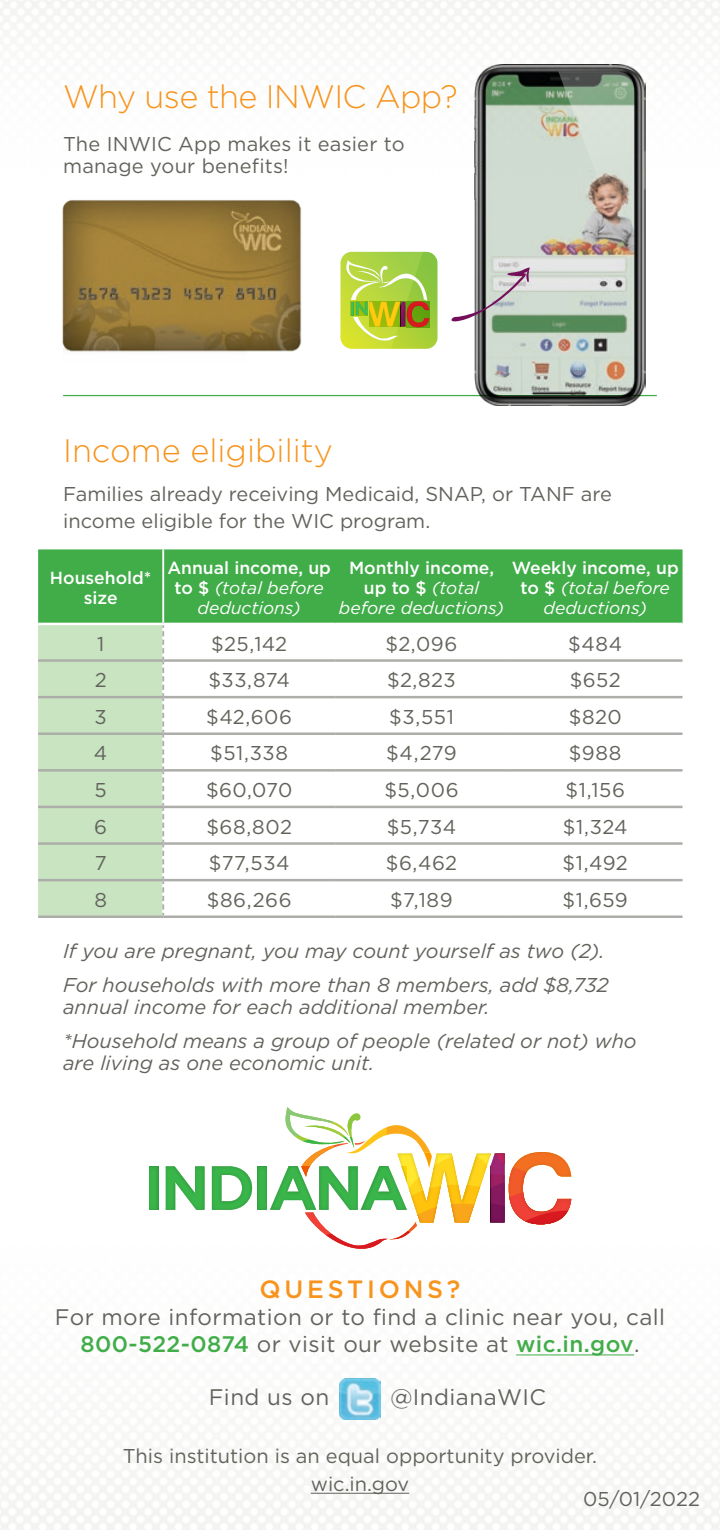
<style>
.page{position:relative;width:720px;height:1530px;background:#fff}
.page>*{position:absolute;margin:0;border:0;box-sizing:border-box;transform-origin:0 0}
.t1{font:300 32.5px "Gotham HTF";letter-spacing:-.02em;color:#f7941d}
.t2{font:300 32.5px "Gotham HTF";color:#f7941d}
.t3{font:500 25px "Gotham HTF";letter-spacing:.15em;color:#f7941d}
.t4{font:22.5px/27px "Gotham HTF";letter-spacing:.02em;color:#63635d;text-align:center}
.t5{font:20px/27.5px "Gotham HTF";color:#63635d}
.t6{font:italic 20px/33.8px "Gotham HTF";color:#63635d}
.t7{font:italic 17.5px/20px "Gotham HTF";color:#fff;text-align:center}
.t8{font:500 17.5px/20px "Gotham HTF";color:#fff;text-align:center}
.s1{font-weight:500;font-style:normal}
.s2{font-weight:500;color:#41ad49}
</style>
<div class="page">
<hr style="left:63px;top:395px;width:594px;height:1px;background:#41ad49">
<img style="left:0;top:1166px;width:720px;height:364px">
<img style="left:474px;top:64px;width:172px;height:342px">
<img style="left:558px;top:71px;width:76px;height:206px">
<hr style="left:311px;top:1493px;width:98px;height:1px;background:#63635d">
<div style="left:149px;top:1166px;width:9px;height:44px;background:#38b349"></div>
<svg style="left:166px;top:1166px;width:39px;height:44px"></svg>
<svg style="left:212px;top:1166px;width:40px;height:44px"></svg>
<div style="left:257px;top:1166px;width:10px;height:44px;background:#38b349"></div>
<svg style="left:270px;top:1107px;width:301px;height:144px"></svg>
<div style="left:38px;top:549px;width:645px;height:74px;background:#41ad49"></div>
<div style="left:38px;top:625px;width:126px;height:290px;background:#c8e4c1"></div>
<hr style="left:38px;top:659px;width:125px;height:3px;background:#adaea9">
<hr style="left:163px;top:659px;width:172px;height:3px;background:#adaea9">
<hr style="left:335px;top:659px;width:173px;height:3px;background:#adaea9">
<hr style="left:508px;top:659px;width:175px;height:3px;background:#adaea9">
<hr style="left:38px;top:696px;width:125px;height:2px;background:#adaea9">
<hr style="left:163px;top:696px;width:172px;height:2px;background:#adaea9">
<hr style="left:335px;top:696px;width:173px;height:2px;background:#adaea9">
<hr style="left:508px;top:696px;width:175px;height:2px;background:#adaea9">
<hr style="left:38px;top:732px;width:125px;height:3px;background:#adaea9">
<hr style="left:163px;top:732px;width:172px;height:3px;background:#adaea9">
<hr style="left:335px;top:732px;width:173px;height:3px;background:#adaea9">
<hr style="left:508px;top:732px;width:175px;height:3px;background:#adaea9">
<hr style="left:38px;top:769px;width:125px;height:3px;background:#adaea9">
<hr style="left:163px;top:769px;width:172px;height:3px;background:#adaea9">
<hr style="left:335px;top:769px;width:173px;height:3px;background:#adaea9">
<hr style="left:508px;top:769px;width:175px;height:3px;background:#adaea9">
<hr style="left:38px;top:806px;width:125px;height:2px;background:#adaea9">
<hr style="left:163px;top:806px;width:172px;height:2px;background:#adaea9">
<hr style="left:335px;top:806px;width:173px;height:2px;background:#adaea9">
<hr style="left:508px;top:806px;width:175px;height:2px;background:#adaea9">
<hr style="left:38px;top:842px;width:125px;height:3px;background:#adaea9">
<hr style="left:163px;top:842px;width:172px;height:3px;background:#adaea9">
<hr style="left:335px;top:842px;width:173px;height:3px;background:#adaea9">
<hr style="left:508px;top:842px;width:175px;height:3px;background:#adaea9">
<hr style="left:38px;top:879px;width:125px;height:2px;background:#adaea9">
<hr style="left:163px;top:879px;width:172px;height:2px;background:#adaea9">
<hr style="left:335px;top:879px;width:173px;height:2px;background:#adaea9">
<hr style="left:508px;top:879px;width:175px;height:2px;background:#adaea9">
<hr style="left:38px;top:915px;width:125px;height:3px;background:#adaea9">
<hr style="left:163px;top:915px;width:172px;height:3px;background:#adaea9">
<hr style="left:335px;top:915px;width:173px;height:3px;background:#adaea9">
<hr style="left:508px;top:915px;width:175px;height:3px;background:#adaea9">
<hr style="left:162px;top:549px;width:2px;height:74px;background:#fff">
<img style="left:339px;top:1378px;width:41px;height:41px">
<hr style="left:516px;top:1355px;width:118px;height:1px;background:#41ad49">
<svg style="left:341px;top:252px;width:97px;height:97px"></svg>
<img style="left:62px;top:199px;width:240px;height:153px">
<img style="left:64px;top:347px;width:187px;height:5px">
<svg style="left:451px;top:266px;width:80px;height:56px"></svg>
<h1 class="t1" style="left:63px;top:79px;width:396px">Why use the INWIC App?</h1>
<p class="t5" style="left:63px;top:132px;width:343px;line-height:22.5px">The INWIC App makes it easier to manage your benefits!</p>
<h1 class="t2" style="left:63px;top:433px;width:271px">Income eligibility</h1>
<p class="t5" style="left:63px;top:479px;width:550px">Families already receiving Medicaid, SNAP, or TANF are income eligible for the WIC program.</p>
<p class="t8" style="left:50px;top:567px;width:103px">Household* size</p>
<p class="t7" style="left:167px;top:558px;width:165px"><span class="s1">Annual income, up to $</span> (total before deductions)</p>
<p class="t7" style="left:339px;top:558px;width:167px"><span class="s1">Monthly income, up to $</span> (total before deductions)</p>
<p class="t7" style="left:512px;top:558px;width:169px"><span class="s1">Weekly income, up to $</span> (total before deductions)</p>
<p class="t5" style="left:97px;top:629px;width:9px">1</p>
<p class="t5" style="left:211px;top:629px;width:78px">$25,142</p>
<p class="t5" style="left:386px;top:629px;width:74px">$2,096</p>
<p class="t5" style="left:568px;top:629px;width:56px">$484</p>
<p class="t5" style="left:95px;top:666px;width:13px">2</p>
<p class="t5" style="left:208px;top:666px;width:83px">$33,874</p>
<p class="t5" style="left:387px;top:666px;width:70px">$2,823</p>
<p class="t5" style="left:570px;top:666px;width:52px">$652</p>
<p class="t5" style="left:95px;top:703px;width:14px">3</p>
<p class="t5" style="left:206px;top:703px;width:87px">$42,606</p>
<p class="t5" style="left:389px;top:703px;width:66px">$3,551</p>
<p class="t5" style="left:569px;top:703px;width:54px">$820</p>
<p class="t5" style="left:94px;top:739px;width:15px">4</p>
<p class="t5" style="left:210px;top:739px;width:79px">$51,338</p>
<p class="t5" style="left:386px;top:739px;width:72px">$4,279</p>
<p class="t5" style="left:569px;top:739px;width:54px">$988</p>
<p class="t5" style="left:95px;top:776px;width:14px">5</p>
<p class="t5" style="left:206px;top:776px;width:88px">$60,070</p>
<p class="t5" style="left:384px;top:776px;width:76px">$5,006</p>
<p class="t5" style="left:566px;top:776px;width:61px">$1,156</p>
<p class="t5" style="left:94px;top:812px;width:14px">6</p>
<p class="t5" style="left:206px;top:812px;width:87px">$68,802</p>
<p class="t5" style="left:387px;top:812px;width:71px">$5,734</p>
<p class="t5" style="left:563px;top:812px;width:66px">$1,324</p>
<p class="t5" style="left:95px;top:849px;width:13px">7</p>
<p class="t5" style="left:209px;top:849px;width:82px">$77,534</p>
<p class="t5" style="left:386px;top:849px;width:73px">$6,462</p>
<p class="t5" style="left:563px;top:849px;width:67px">$1,492</p>
<p class="t5" style="left:94px;top:886px;width:14px">8</p>
<p class="t5" style="left:207px;top:886px;width:86px">$86,266</p>
<p class="t5" style="left:390px;top:886px;width:64px">$7,189</p>
<p class="t5" style="left:563px;top:886px;width:67px">$1,659</p>
<p class="t6" style="left:63px;top:934px;width:547px">If you are pregnant, you may count yourself as two (2).<br>For households with more than 8 members, add $8,732</p>
<p class="t6" style="left:63px;top:990px;width:575px">annual income for each additional member.<br>*Household means a group of people (related or not) who</p>
<p class="t6" style="left:63px;top:1046px;width:313px">are living as one economic unit.</p>
<p class="t3" style="left:260px;top:1275px;width:202px">QUESTIONS?</p>
<p class="t4" style="left:55px;top:1303px;width:612px">For more information or to find a clinic near you, call<br><span class="s2">800-522-0874</span> or visit our website at <span class="s2">wic.in.gov</span>.</p>
<p class="t4" style="left:209px;top:1384px;width:122px">Find us on</p>
<p class="t4" style="left:390px;top:1384px;width:157px">@IndianaWIC</p>
<p class="t5" style="left:123px;top:1442px;width:476px;text-align:center">This institution is an equal opportunity provider. wic.in.gov</p>
<p class="t5" style="left:583px;top:1484px;width:118px">05/01/2022</p>
</div>
